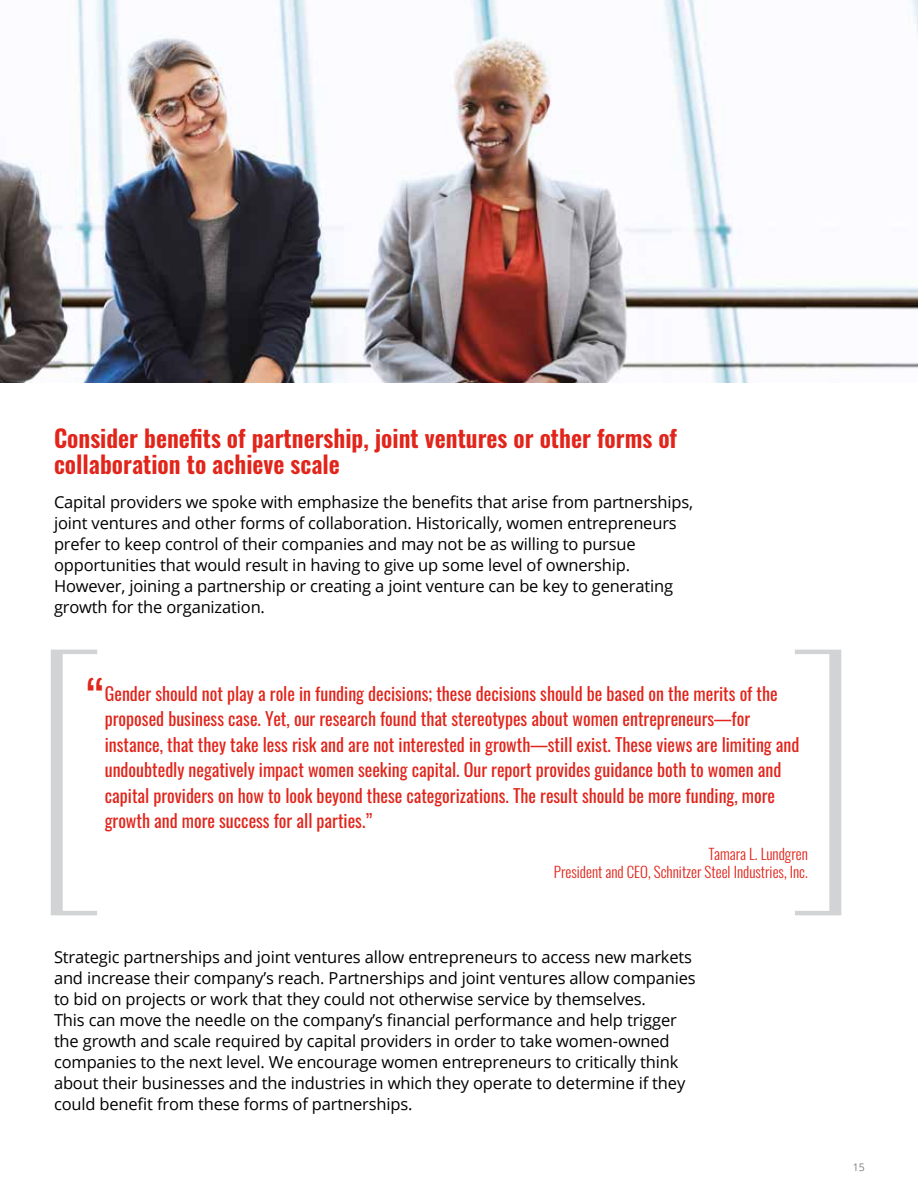
<style>
.page{position:relative;width:918px;height:1188px;background:#fff}
.page>*{position:absolute;margin:0;border:0;box-sizing:border-box;transform-origin:0 0}
.t1{font:48px "Oswald";color:#e1251b}
.t2{font:600 24px/25.5px "Oswald";color:#e1251b}
.t3{font:18px/25.5px "Oswald";color:#e1251b}
.t4{font:16.5px/21px "Open Sans";letter-spacing:-.01em;color:#000}
.t5{font:300 15px/18px "Oswald";color:#e1251b;text-align:right}
.t6{font:10.5px "Open Sans";color:#807f83}
</style>
<div class="page">
<img style="left:0;top:0;width:806px;height:382px">
<img style="left:806px;top:0;width:112px;height:369px">
<div style="left:51px;top:650px;width:48px;height:265px;border:4px solid #d1d3d4"></div>
<div style="left:54px;top:654px;width:9px;height:257px;background:#d1d3d4"></div>
<div style="left:793px;top:650px;width:48px;height:265px;border:4px solid #d1d3d4"></div>
<div style="left:829px;top:654px;width:9px;height:257px;background:#d1d3d4"></div>
<h2 class="t2" style="left:54px;top:427px;width:625px">Consider benefits of partnership, joint ventures or other forms of collaboration to achieve scale</h2>
<p class="t4" style="left:54px;top:491px;width:641px">Capital providers we spoke with emphasize the benefits that arise from partnerships, joint ventures and other forms of collaboration. Historically, women entrepreneurs prefer to keep control of their companies and may not be as willing to pursue opportunities that would result in having to give up some level of ownership.<br>However, joining a partnership or creating a joint venture can be key to generating growth for the organization.</p>
<h1 class="t1" style="left:86px;top:657px;width:20px">“</h1>
<p class="t3" style="left:105px;top:679px;width:696px">Gender should not play a role in funding decisions; these decisions should be based on the merits of the proposed business case. Yet, our research found that stereotypes about women entrepreneurs—for instance, that they take less risk and are not interested in growth—still exist. These views are limiting and undoubtedly negatively impact women seeking capital. Our report provides guidance both to women and capital providers on how to look beyond these categorizations. The result should be more funding, more growth and more success for all parties.”</p>
<p class="t5" style="left:554px;top:843px;width:255px">Tamara L. Lundgren<br>President and CEO, Schnitzer Steel Industries, Inc.</p>
<p class="t4" style="left:54px;top:946px;width:643px">Strategic partnerships and joint ventures allow entrepreneurs to access new markets and increase their company’s reach. Partnerships and joint ventures allow companies to bid on projects or work that they could not otherwise service by themselves.<br>This can move the needle on the company’s financial performance and help trigger the growth and scale required by capital providers in order to take women-owned companies to the next level. We encourage women entrepreneurs to critically think about their businesses and the industries in which they operate to determine if they could benefit from these forms of partnerships.</p>
<p class="t6" style="left:853px;top:1160px;width:13px">15</p>
</div>
